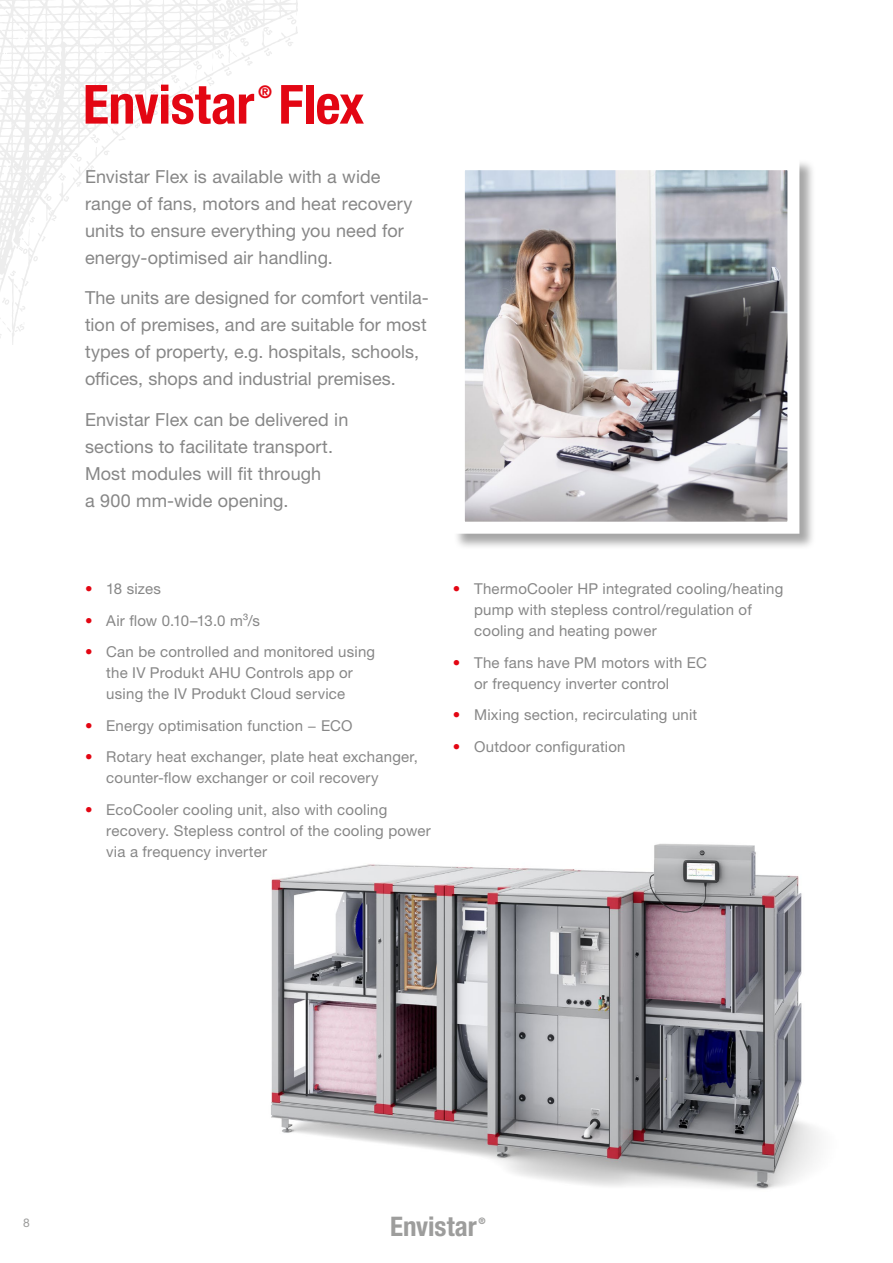
<style>
.page{position:relative;width:893px;height:1263px;background:#fff}
.page>*{position:absolute;margin:0;border:0;box-sizing:border-box;transform-origin:0 0}
.t1{font:700 condensed 54px "Helvetica Neue LTW1 G";letter-spacing:-.01em;color:#e30613}
.t2{font:700 condensed 27px "Helvetica Neue LTW1 G";letter-spacing:-.005em;color:#9d9d9c}
.t3{font:18px/27px "Helvetica Neue LTW1 G";letter-spacing:.005em;color:#878787}
.t4{font:700 condensed 17.55px "Helvetica Neue LTW1 G";color:#e30613}
.t5{font:15px/21px "Helvetica Neue LTW1 G";letter-spacing:.015em;color:#878787}
.t6{font:12px "Helvetica Neue LTW1 G";color:#9d9d9c}
.t7{font:700 condensed 9px "Helvetica Neue LTW1 G";color:#9d9d9c}
.s1{color:#e30613}
</style>
<div class="page">
<svg style="left:0;top:0;width:149px;height:344px"></svg>
<svg style="left:149px;top:0;width:149px;height:116px"></svg>
<img style="left:271px;top:843px;width:549px;height:346px">
<div style="left:453px;top:159px;width:363px;height:391px;background:#000;opacity:.35"></div>
<img style="left:466px;top:171px;width:320px;height:350px">
<div style="left:453px;top:158px;width:346px;height:376px;border:12px solid #fff"></div>
<h1 class="t1" style="left:83px;top:72px;width:283px">Envistar Flex</h1>
<p class="t4" style="left:258px;top:81px;width:15px">®</p>
<p class="t3" style="left:85px;top:163px;width:329px">Envistar Flex is available with a wide range of fans, motors and heat recovery units to ensure everything you need for energy-optimised air handling.</p>
<p class="t3" style="left:85px;top:284px;width:345px">The units are designed for comfort ventila&shy;tion of premises, and are suitable for most types of property, e.g. hospitals, schools, offices, shops and industrial premises.</p>
<p class="t3" style="left:85px;top:406px;width:265px">Envistar Flex can be delivered in sections to facilitate transport.<br>Most modules will fit through<br>a 900 mm-wide opening.</p>
<p class="t5" style="left:85px;top:578px;width:78px"><span class="s1">•</span> 18 sizes</p>
<p class="t5" style="left:85px;top:610px;width:176px"><span class="s1">•</span> Air flow 0.10–13.0 m³/s</p>
<p class="t5" style="left:85px;top:641px;width:292px;text-align:center"><span class="s1">•</span> Can be controlled and monitored using the IV Produkt AHU Controls app or<br>using the IV Produkt Cloud service</p>
<p class="t5" style="left:85px;top:715px;width:269px"><span class="s1">•</span> Energy optimisation function − ECO</p>
<p class="t5" style="left:106px;top:746px;width:313px;text-indent:-21px"><span class="s1">•</span> Rotary heat exchanger, plate heat exchanger, counter-flow exchanger or coil recovery</p>
<p class="t5" style="left:106px;top:799px;width:326px;text-indent:-21px"><span class="s1">•</span> EcoCooler cooling unit, also with cooling recovery. Stepless control of the cooling power via a frequency inverter</p>
<p class="t5" style="left:474px;top:578px;width:311px;text-indent:-21px"><span class="s1">•</span> ThermoCooler HP integrated cooling/heating pump with stepless control/regulation of cooling and heating power</p>
<p class="t5" style="left:474px;top:652px;width:234px;text-indent:-21px"><span class="s1">•</span> The fans have PM motors with EC or frequency inverter control</p>
<p class="t5" style="left:453px;top:704px;width:246px"><span class="s1">•</span> Mixing section, recirculating unit</p>
<p class="t5" style="left:453px;top:736px;width:174px"><span class="s1">•</span> Outdoor configuration</p>
<p class="t6" style="left:23px;top:1215px;width:8px">8</p>
<h2 class="t2" style="left:399px;top:1210px;width:88px">Envistar</h2>
<h2 class="t2" style="left:390px;top:1210px;width:88px">Envistar</h2>
<p class="t7" style="left:479px;top:1215px;width:17px">®®</p>
</div>
